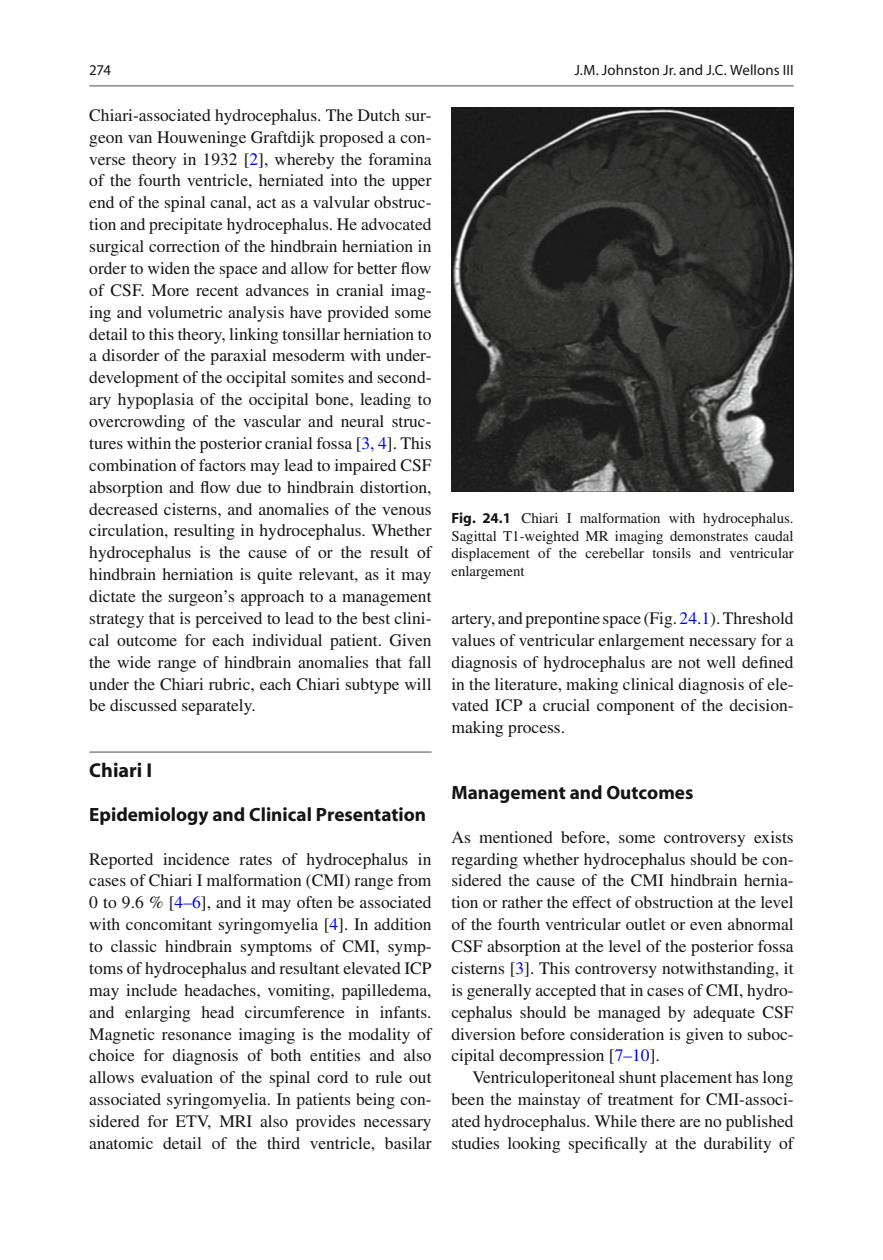
<style>
.page{position:relative;width:883px;height:1260px;background:#fff}
.page>*{position:absolute;margin:0;border:0;box-sizing:border-box;transform-origin:0 0}
.t1{font:700 20.12px "Myriad";color:#131413}
.t2{font:700 19.25px "Myriad";color:#131413}
.t3{font:17.5px/21.9px "Times";color:#131413;text-align:justify}
.t4{font:14.88px/17.5px "Times";color:#131413;text-align:justify}
.t5{font:14.88px "Myriad";letter-spacing:.005em;color:#131413}
.s1{color:#00f}
.s2{font-family:"Myriad";font-weight:700}
</style>
<div class="page">
<hr style="left:89px;top:85px;width:705px;height:2px;background:#989898">
<hr style="left:89px;top:751px;width:343px;height:2px;background:#989898">
<img style="left:451px;top:107px;width:343px;height:384px">
<p class="t5" style="left:89px;top:64px;width:23px">274</p>
<p class="t5" style="left:574px;top:64px;width:221px">J.M. Johnston Jr. and J.C. Wellons III</p>
<p class="t3" style="left:89px;top:106px;width:344px">Chiari-associated hydrocephalus. The Dutch sur&shy;geon van Houweninge Graftdijk proposed a con&shy;verse theory in 1932 [ <span class="s1">2</span> ] , whereby the foramina of the fourth ventricle, herniated into the upper end of the spinal canal, act as a valvular obstruc&shy;tion and precipitate hydrocephalus. He advocated surgical correction of the hindbrain herniation in order to widen the space and allow for better fl ow of CSF. More recent advances in cranial imag&shy;ing and volumetric analysis have provided some detail to this theory, linking tonsillar herniation to a disorder of the paraxial mesoderm with under&shy;development of the occipital somites and second&shy;ary hypoplasia of the occipital bone, leading to overcrowding of the vascular and neural struc&shy;tures within the posterior cranial fossa [ <span class="s1">3, 4</span> ] . This combination of factors may lead to impaired CSF absorption and fl ow due to hindbrain distortion, decreased cisterns, and anomalies of the venous circulation, resulting in hydrocephalus. Whether hydrocephalus is the cause of or the result of hindbrain herniation is quite relevant, as it may dictate the surgeon’s approach to a management strategy that is perceived to lead to the best clini&shy;cal outcome for each individual patient. Given the wide range of hindbrain anomalies that fall under the Chiari rubric, each Chiari subtype will be discussed separately.</p>
<p class="t4" style="left:451px;top:511px;width:344px"><span class="s2">Fig. 24.1</span> Chiari I malformation with hydrocephalus.<br>Sagittal T1-weighted MR imaging demonstrates caudal displacement of the cerebellar tonsils and ventricular enlargement</p>
<p class="t3" style="left:451px;top:609px;width:344px">artery, and prepontine space (Fig. <span class="s1">24.1</span> ). Threshold values of ventricular enlargement necessary for a diagnosis of hydrocephalus are not well de fi ned in the literature, making clinical diagnosis of ele&shy;vated ICP a crucial component of the decision&shy;making process.</p>
<p class="t1" style="left:89px;top:763px;width:64px">Chiari I</p>
<p class="t2" style="left:89px;top:807px;width:338px">Epidemiology and Clinical Presentation</p>
<p class="t3" style="left:89px;top:849px;width:344px">Reported incidence rates of hydrocephalus in cases of Chiari I malformation (CMI) range from 0 to 9.6 % [ <span class="s1">4–6</span> ] , and it may often be associated with concomitant syringomyelia [ <span class="s1">4</span> ] . In addition to classic hindbrain symptoms of CMI, symp&shy;toms of hydrocephalus and resultant elevated ICP may include headaches, vomiting, papilledema, and enlarging head circumference in infants.<br>Magnetic resonance imaging is the modality of choice for diagnosis of both entities and also allows evaluation of the spinal cord to rule out associated syringomyelia. In patients being con&shy;sidered for ETV, MRI also provides necessary anatomic detail of the third ventricle, basilar</p>
<p class="t2" style="left:451px;top:785px;width:244px">Management and Outcomes</p>
<p class="t3" style="left:451px;top:828px;width:344px">As mentioned before, some controversy exists regarding whether hydrocephalus should be con&shy;sidered the cause of the CMI hindbrain hernia&shy;tion or rather the effect of obstruction at the level of the fourth ventricular outlet or even abnormal CSF absorption at the level of the posterior fossa cisterns [ <span class="s1">3</span> ] . This controversy notwithstanding, it is generally accepted that in cases of CMI, hydro&shy;cephalus should be managed by adequate CSF diversion before consideration is given to suboc&shy;cipital decompression [ <span class="s1">7–10</span> ] .</p>
<p class="t3" style="left:451px;top:1068px;width:344px;text-indent:21px">Ventriculoperitoneal shunt placement has long been the mainstay of treatment for CMI-associ&shy;ated hydrocephalus. While there are no published studies looking speci fi cally at the durability of</p>
</div>
